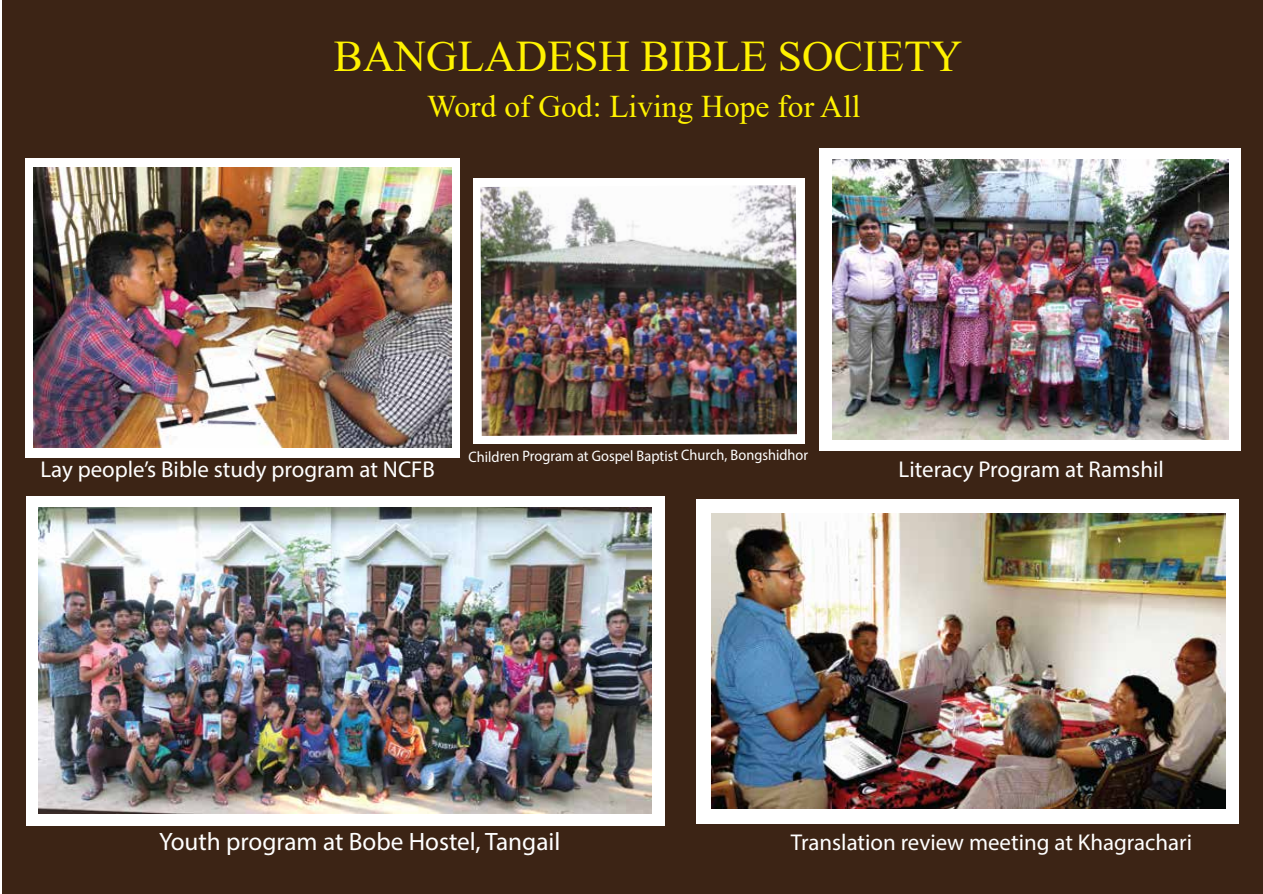
<style>
.page{position:relative;width:1263px;height:894px;background:#fff}
.page>*{position:absolute;margin:0;border:0;box-sizing:border-box;transform-origin:0 0}
.t1{font:43.65px "Times New Roman";color:#fff200}
.t2{font:31.5px "Times New Roman";color:#fff200}
.t3{font:25.2px "Myriad Pro";color:#fff}
.t4{font:22.95px "Myriad Pro";color:#fff}
.t5{font:15.15px "Myriad Pro";letter-spacing:-.005em;color:#fff;scale:.95 1}
</style>
<div class="page">
<div style="left:3px;top:0;width:1260px;height:893px;background:#3c2415"></div>
<div style="left:473px;top:178px;width:331px;height:265px;background:#fff"></div>
<img style="left:480px;top:185px;width:317px;height:251px">
<div style="left:819px;top:148px;width:421px;height:302px;background:#fff"></div>
<img style="left:832px;top:159px;width:396px;height:280px">
<div style="left:696px;top:498px;width:542px;height:325px;background:#fff"></div>
<img style="left:711px;top:513px;width:514px;height:295px">
<div style="left:26px;top:496px;width:638px;height:329px;background:#fff"></div>
<img style="left:38px;top:507px;width:614px;height:306px">
<div style="left:25px;top:158px;width:434px;height:299px;background:#fff"></div>
<img style="left:33px;top:167px;width:418px;height:280px">
<h1 class="t1" style="left:334px;top:26px;width:630px">BANGLADESH BIBLE SOCIETY</h1>
<h2 class="t2" style="left:427px;top:84px;width:435px">Word of God: Living Hope for All</h2>
<p class="t4" style="left:40px;top:455px;width:396px">Lay people’s Bible study program at NCFB</p>
<p class="t5" style="left:468px;top:446px;width:359px">Children Program at Gospel Baptist Church, Bongshidhor</p>
<p class="t4" style="left:898px;top:454px;width:267px">Literacy Program at Ramshil</p>
<p class="t3" style="left:159px;top:825px;width:403px">Youth program at Bobe Hostel, Tangail</p>
<p class="t4" style="left:790px;top:827px;width:403px">Translation review meeting at Khagrachari</p>
</div>
